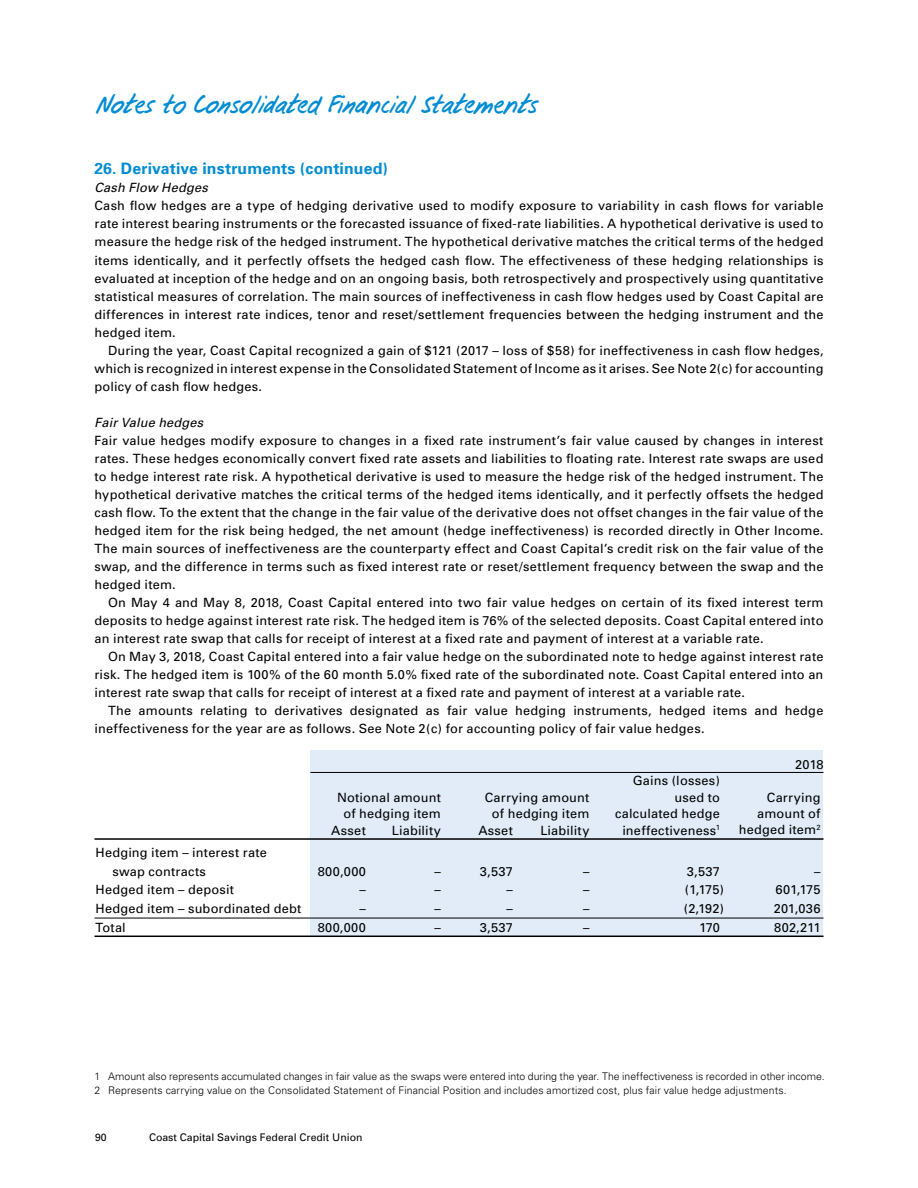
<style>
.page{position:relative;width:918px;height:1188px;background:#fff}
.page>*{position:absolute;margin:0;border:0;box-sizing:border-box;transform-origin:0 0}
.t1{font:24px "Coast User Friendly 4";letter-spacing:.015em;color:#008cd2}
.t2{font:700 15.75px "Univers";letter-spacing:.01em;color:#008cd2}
.t3{font:12.75px/18px "Univers";letter-spacing:.015em;color:#000;text-align:justify}
.t4{font:italic 12.75px "Univers";letter-spacing:.015em;color:#000}
.t5{font:300 10.5px/13.5px "Univers";letter-spacing:.005em;color:#000}
.t6{font:10.5px "Univers";color:#000}
</style>
<div class="page">
<div style="left:310px;top:751px;width:514px;height:185px;background:#e1ecf8"></div>
<hr style="left:310px;top:772px;width:514px;height:1px;background:#000">
<hr style="left:94px;top:838px;width:730px;height:2px;background:#000">
<hr style="left:94px;top:918px;width:730px;height:1px;background:#000">
<hr style="left:94px;top:936px;width:730px;height:1px;background:#000">
<h1 class="t1" style="left:95px;top:89px;width:442px">Notes to Consolidated Financial Statements</h1>
<p class="t2" style="left:94px;top:159px;width:295px">26. Derivative instruments (continued)</p>
<p class="t4" style="left:94px;top:181px;width:115px">Cash Flow Hedges</p>
<p class="t3" style="left:94px;top:197px;width:731px">Cash flow hedges are a type of hedging derivative used to modify exposure to variability in cash flows for variable rate interest bearing instruments or the forecasted issuance of fixed-rate liabilities. A hypothetical derivative is used to measure the hedge risk of the hedged instrument. The hypothetical derivative matches the critical terms of the hedged items identically, and it perfectly offsets the hedged cash flow. The effectiveness of these hedging relationships is evaluated at inception of the hedge and on an ongoing basis, both retrospectively and prospectively using quantitative statistical measures of correlation. The main sources of ineffectiveness in cash flow hedges used by Coast Capital are differences in interest rate indices, tenor and reset/settlement frequencies between the hedging instrument and the hedged item.</p>
<p class="t3" style="left:94px;top:341px;width:731px;text-indent:14px">During the year, Coast Capital recognized a gain of $121 (2017 – loss of $58) for ineffectiveness in cash flow hedges, which is recognized in interest expense in the Consolidated Statement of Income as it arises. See Note 2(c) for accounting policy of cash flow hedges.</p>
<p class="t4" style="left:94px;top:415px;width:110px">Fair Value hedges</p>
<p class="t3" style="left:94px;top:431px;width:731px">Fair value hedges modify exposure to changes in a fixed rate instrument’s fair value caused by changes in interest rates. These hedges economically convert fixed rate assets and liabilities to floating rate. Interest rate swaps are used to hedge interest rate risk. A hypothetical derivative is used to measure the hedge risk of the hedged instrument. The hypothetical derivative matches the critical terms of the hedged items identically, and it perfectly offsets the hedged cash flow. To the extent that the change in the fair value of the derivative does not offset changes in the fair value of the hedged item for the risk being hedged, the net amount (hedge ineffectiveness) is recorded directly in Other Income.<br>The main sources of ineffectiveness are the counterparty effect and Coast Capital’s credit risk on the fair value of the swap, and the difference in terms such as fixed interest rate or reset/settlement frequency between the swap and the hedged item.</p>
<p class="t3" style="left:94px;top:593px;width:731px;text-indent:14px">On May 4 and May 8, 2018, Coast Capital entered into two fair value hedges on certain of its fixed interest term deposits to hedge against interest rate risk. The hedged item is 76% of the selected deposits. Coast Capital entered into an interest rate swap that calls for receipt of interest at a fixed rate and payment of interest at a variable rate.</p>
<p class="t3" style="left:94px;top:647px;width:731px;text-indent:14px">On May 3, 2018, Coast Capital entered into a fair value hedge on the subordinated note to hedge against interest rate risk. The hedged item is 100% of the 60 month 5.0% fixed rate of the subordinated note. Coast Capital entered into an interest rate swap that calls for receipt of interest at a fixed rate and payment of interest at a variable rate.</p>
<p class="t3" style="left:94px;top:701px;width:730px;text-indent:14px">The amounts relating to derivatives designated as fair value hedging instruments, hedged items and hedge ineffectiveness for the year are as follows. See Note 2(c) for accounting policy of fair value hedges.</p>
<p class="t3" style="left:795px;top:755px;width:30px">2018</p>
<p class="t3" style="left:633px;top:772px;width:89px">Gains (losses)</p>
<p class="t3" style="left:337px;top:788px;width:105px">Notional amount</p>
<p class="t3" style="left:485px;top:788px;width:106px">Carrying amount</p>
<p class="t3" style="left:674px;top:788px;width:47px">used to</p>
<p class="t3" style="left:767px;top:788px;width:55px">Carrying</p>
<p class="t3" style="left:343px;top:805px;width:99px">of hedging item</p>
<p class="t3" style="left:492px;top:805px;width:99px">of hedging item</p>
<p class="t3" style="left:615px;top:805px;width:106px">calculated hedge</p>
<p class="t3" style="left:757px;top:805px;width:65px">amount of</p>
<p class="t3" style="left:331px;top:821px;width:36px">Asset</p>
<p class="t3" style="left:392px;top:821px;width:51px">Liability</p>
<p class="t3" style="left:478px;top:821px;width:36px">Asset</p>
<p class="t3" style="left:540px;top:821px;width:51px">Liability</p>
<p class="t3" style="left:622px;top:821px;width:99px">ineffectiveness<sup>1</sup></p>
<p class="t3" style="left:739px;top:821px;width:83px">hedged item<sup>2</sup></p>
<p class="t3" style="left:112px;top:843px;width:156px;line-height:18.8px;text-indent:-17px">Hedging item – interest rate swap contracts</p>
<p class="t3" style="left:318px;top:862px;width:50px">800,000</p>
<p class="t3" style="left:435px;top:862px;width:8px">–</p>
<p class="t3" style="left:480px;top:862px;width:35px">3,537</p>
<p class="t3" style="left:583px;top:862px;width:8px">–</p>
<p class="t3" style="left:687px;top:862px;width:35px">3,537</p>
<p class="t3" style="left:814px;top:862px;width:8px">–</p>
<p class="t3" style="left:96px;top:881px;width:140px">Hedged item – deposit</p>
<p class="t3" style="left:360px;top:881px;width:8px">–</p>
<p class="t3" style="left:435px;top:881px;width:8px">–</p>
<p class="t3" style="left:507px;top:881px;width:8px">–</p>
<p class="t3" style="left:583px;top:881px;width:8px">–</p>
<p class="t3" style="left:685px;top:881px;width:41px">(1,175)</p>
<p class="t3" style="left:776px;top:881px;width:46px">601,175</p>
<p class="t3" style="left:96px;top:900px;width:207px">Hedged item – subordinated debt</p>
<p class="t3" style="left:360px;top:900px;width:8px">–</p>
<p class="t3" style="left:435px;top:900px;width:8px">–</p>
<p class="t3" style="left:507px;top:900px;width:8px">–</p>
<p class="t3" style="left:583px;top:900px;width:8px">–</p>
<p class="t3" style="left:684px;top:900px;width:42px">(2,192)</p>
<p class="t3" style="left:774px;top:900px;width:48px">201,036</p>
<p class="t3" style="left:96px;top:918px;width:32px">Total</p>
<p class="t3" style="left:318px;top:918px;width:50px">800,000</p>
<p class="t3" style="left:435px;top:918px;width:8px">–</p>
<p class="t3" style="left:480px;top:918px;width:35px">3,537</p>
<p class="t3" style="left:583px;top:918px;width:8px">–</p>
<p class="t3" style="left:699px;top:918px;width:22px">170</p>
<p class="t3" style="left:774px;top:918px;width:48px">802,211</p>
<p class="t5" style="left:94px;top:1070px;width:732px">1 Amount also represents accumulated changes in fair value as the swaps were entered into during the year. The ineffectiveness is recorded in other income.<br>2 Represents carrying value on the Consolidated Statement of Financial Position and includes amortized cost, plus fair value hedge adjustments.</p>
<p class="t6" style="left:95px;top:1131px;width:13px">90</p>
<p class="t6" style="left:149px;top:1131px;width:215px">Coast Capital Savings Federal Credit Union</p>
</div>
